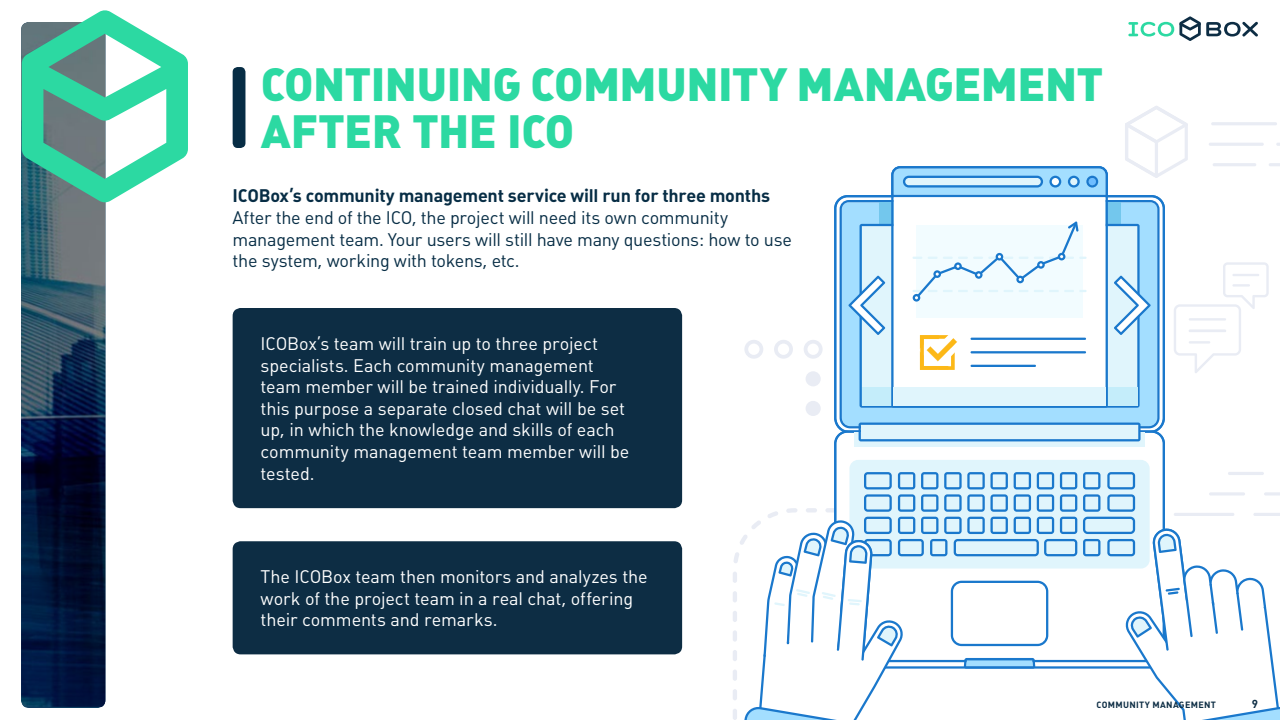
<style>
.page{position:relative;width:1280px;height:720px;background:#fff}
.page>*{position:absolute;margin:0;border:0;box-sizing:border-box;transform-origin:0 0}
.t1{font:900 46px/48px "Plumb";letter-spacing:-.01em;color:#2cd9a2}
.t2{font:18px/21.6px "Plumb";letter-spacing:-.005em;color:#fff}
.t3{font:18px/21.6px "Plumb";letter-spacing:-.015em;color:#072d45}
.t4{font:700 18px "Plumb";letter-spacing:-.015em;color:#072d45}
.t5{font:700 11.5px "Plumb";color:#0d2d44}
.t6{font:700 9px "Plumb";letter-spacing:.035em;color:#0d2d44}
</style>
<div class="page">
<img style="left:21px;top:26px;width:84px;height:681px">
<svg style="left:1128px;top:16px;width:130px;height:25px"></svg>
<svg style="left:22px;top:10px;width:166px;height:193px"></svg>
<svg style="left:804px;top:340px;width:19px;height:19px"></svg>
<div style="left:806px;top:371px;width:15px;height:15px;background:#e9ecf4;border-radius:50%"></div>
<div style="left:806px;top:401px;width:15px;height:15px;background:#e9ecf4;border-radius:50%"></div>
<svg style="left:774px;top:340px;width:19px;height:19px"></svg>
<svg style="left:744px;top:340px;width:19px;height:19px"></svg>
<hr style="left:1209px;top:143px;width:55px;height:3px;background:#e9ecf4;border-radius:2px">
<hr style="left:1211px;top:122px;width:66px;height:3px;background:#e9ecf4;border-radius:2px">
<svg style="left:1269px;top:163px;width:11px;height:3px"></svg>
<hr style="left:1213px;top:163px;width:43px;height:3px;background:#e9ecf4;border-radius:2px">
<svg style="left:1125px;top:106px;width:63px;height:72px"></svg>
<svg style="left:1174px;top:262px;width:95px;height:111px"></svg>
<hr style="left:1232px;top:274px;width:27px;height:2px;background:#e9ecf4">
<hr style="left:1232px;top:284px;width:18px;height:3px;background:#e9ecf4">
<div style="left:233px;top:67px;width:12px;height:81px;background:#072d45;border-radius:5px"></div>
<div style="left:233px;top:308px;width:449px;height:200px;background:#0d2d44;border-radius:8px"></div>
<div style="left:233px;top:541px;width:449px;height:113px;background:#0d2d44;border-radius:8px"></div>
<svg style="left:834px;top:195px;width:331px;height:235px"></svg>
<svg style="left:834px;top:430px;width:331px;height:232px"></svg>
<svg style="left:840px;top:200px;width:320px;height:228px;background:#95d3f9"></svg>
<svg style="left:855px;top:433px;width:290px;height:14px;background:#d2ecf8"></svg>
<svg style="left:859px;top:423px;width:282px;height:18px;background:#b5d9f1"></svg>
<div style="left:849px;top:460px;width:301px;height:109px;background:#e0f5fc;border-radius:9px"></div>
<div style="left:879px;top:202px;width:241px;height:75px;background:#73c7ed"></div>
<svg style="left:860px;top:224px;width:280px;height:184px;background:#cbe8f7"></svg>
<div style="left:862px;top:387px;width:275px;height:18px;background:#c4edfa"></div>
<svg style="left:891px;top:197px;width:217px;height:211px"></svg>
<div style="left:894px;top:387px;width:212px;height:18px;background:#e0f5fc"></div>
<svg style="left:891px;top:166px;width:217px;height:31px;background:#84c3ef"></svg>
<svg style="left:848px;top:276px;width:37px;height:59px"></svg>
<svg style="left:1114px;top:276px;width:37px;height:59px"></svg>
<svg style="left:733px;top:472px;width:344px;height:248px"></svg>
<svg style="left:1083px;top:472px;width:197px;height:248px"></svg>
<div style="left:916px;top:225px;width:167px;height:92px;background:#f2fcff"></div>
<svg style="left:913px;top:221px;width:174px;height:81px"></svg>
<hr style="left:971px;top:338px;width:115px;height:2px;background:#1a78cc">
<hr style="left:971px;top:351px;width:115px;height:2px;background:#1a78cc">
<hr style="left:971px;top:365px;width:65px;height:2px;background:#1a78cc">
<svg style="left:918px;top:330px;width:47px;height:40px"></svg>
<h1 class="t1" style="left:261px;top:59px;width:844px">CONTINUING COMMUNITY MANAGEMENT<br>AFTER THE ICO</h1>
<p class="t4" style="left:233px;top:186px;width:539px">ICOBox’s community management service will run for three months</p>
<p class="t3" style="left:233px;top:207px;width:561px">After the end of the ICO, the project will need its own community management team. Your users will still have many questions: how to use the system, working with tokens, etc.</p>
<p class="t2" style="left:261px;top:333px;width:370px">ICOBox’s team will train up to three project specialists. Each community management team member will be trained individually. For this purpose a separate closed chat will be set up, in which the knowledge and skills of each community management team member will be tested.</p>
<p class="t2" style="left:261px;top:566px;width:389px">The ICOBox team then monitors and analyzes the work of the project team in a real chat, offering their comments and remarks.</p>
<p class="t6" style="left:1097px;top:700px;width:121px">COMMUNITY MANAGEMENT</p>
<p class="t5" style="left:1252px;top:697px;width:8px">9</p>
</div>
